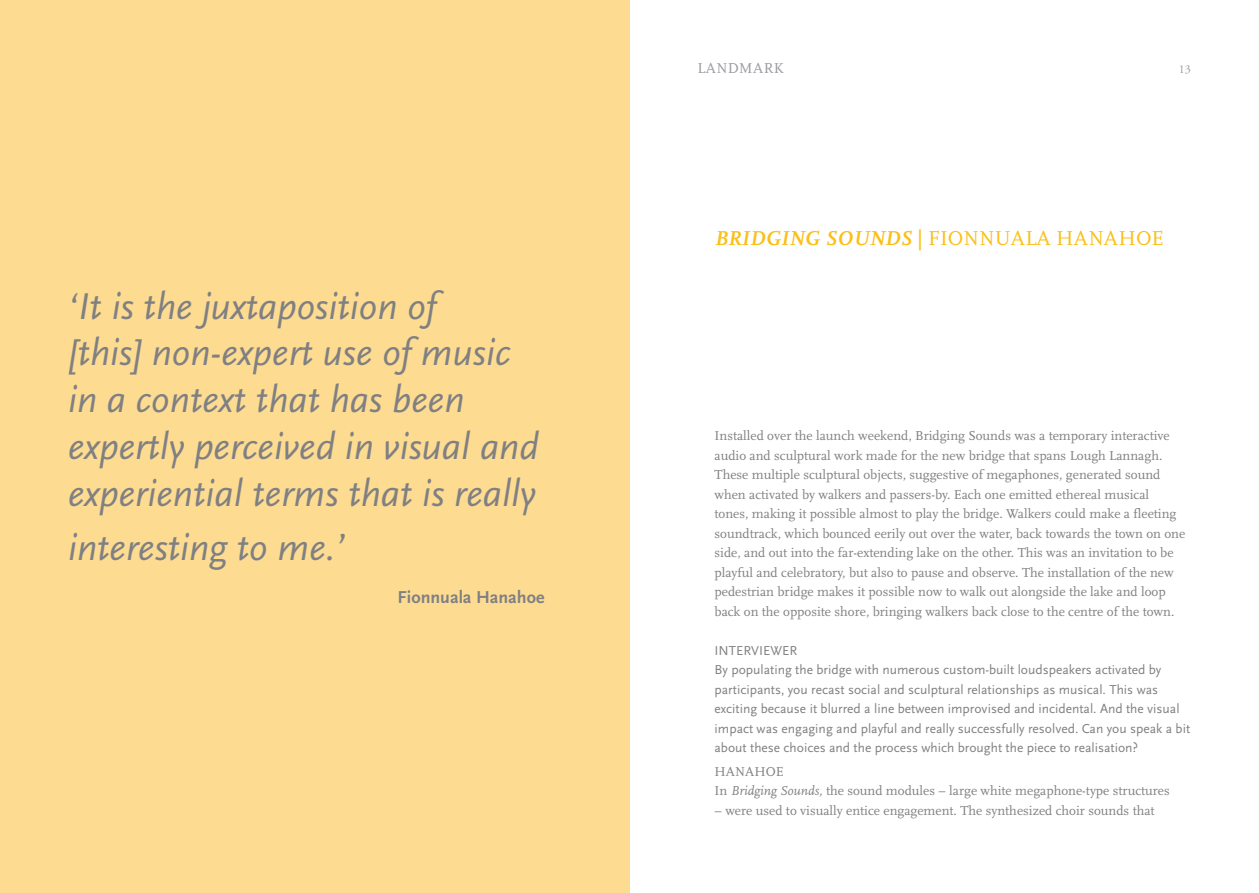
<style>
.page{position:relative;width:1259px;height:893px;background:#fff}
.page>*{position:absolute;margin:0;border:0;box-sizing:border-box;transform-origin:0 0}
.t1{font:italic 39px/46.8px "Scala Sans";color:#808083}
.t2{font:21px "Scala";color:#fbbf16}
.t3{font:700 18px "Scala Sans";color:#808083}
.t4{font:15px "Scala";letter-spacing:.02em;color:#9d9aa0}
.t5{font:13.5px/19.5px "Scala";color:#808083}
.t6{font:13.5px/19.5px "Scala Sans";color:#808083}
.t7{font:12px "Adobe Garamond Pro";color:#9d9aa0}
.s1{font-weight:700;font-style:italic}
.s2{font-weight:700}
.s3{font-style:italic}
</style>
<div class="page">
<div style="left:0;top:0;width:629px;height:893px;background:#fddc92"></div>
<h1 class="t1" style="left:68px;top:283px;width:472px">‘It is the juxtaposition of<br>[this] non-expert use of music in a context that has been expertly perceived in visual and experiential terms that is really</h1>
<h1 class="t1" style="left:68px;top:524px;width:279px">interesting to me.’</h1>
<h3 class="t3" style="left:397px;top:587px;width:148px">Fionnuala Hanahoe</h3>
<p class="t4" style="left:697px;top:60px;width:88px">LANDMARK</p>
<p class="t7" style="left:1178px;top:62px;width:14px">13</p>
<h2 class="t2" style="left:714px;top:227px;width:451px"><span class="s1">BRIDGING SOUNDS</span> <span class="s2">|</span> FIONNUALA HANAHOE</h2>
<p class="t5" style="left:714px;top:426px;width:472px">Installed over the launch weekend, Bridging Sounds was a temporary interactive audio and sculptural work made for the new bridge that spans Lough Lannagh.<br>These multiple sculptural objects, suggestive of megaphones, generated sound when activated by walkers and passers-by. Each one emitted ethereal musical tones, making it possible almost to play the bridge. Walkers could make a fleeting soundtrack, which bounced eerily out over the water, back towards the town on one side, and out into the far-extending lake on the other. This was an invitation to be playful and celebratory, but also to pause and observe. The installation of the new pedestrian bridge makes it possible now to walk out alongside the lake and loop back on the opposite shore, bringing walkers back close to the centre of the town.</p>
<p class="t6" style="left:714px;top:641px;width:477px">INTERVIEWER<br>By populating the bridge with numerous custom-built loudspeakers activated by participants, you recast social and sculptural relationships as musical. This was exciting because it blurred a line between improvised and incidental. And the visual impact was engaging and playful and really successfully resolved. Can you speak a bit about these choices and the process which brought the piece to realisation?</p>
<p class="t5" style="left:714px;top:762px;width:457px">HANAHOE<br>In <span class="s3">Bridging Sounds,</span> the sound modules – large white megaphone-type structures</p>
<p class="t5" style="left:714px;top:801px;width:441px">– were used to visually entice engagement. The synthesized choir sounds that</p>
</div>
